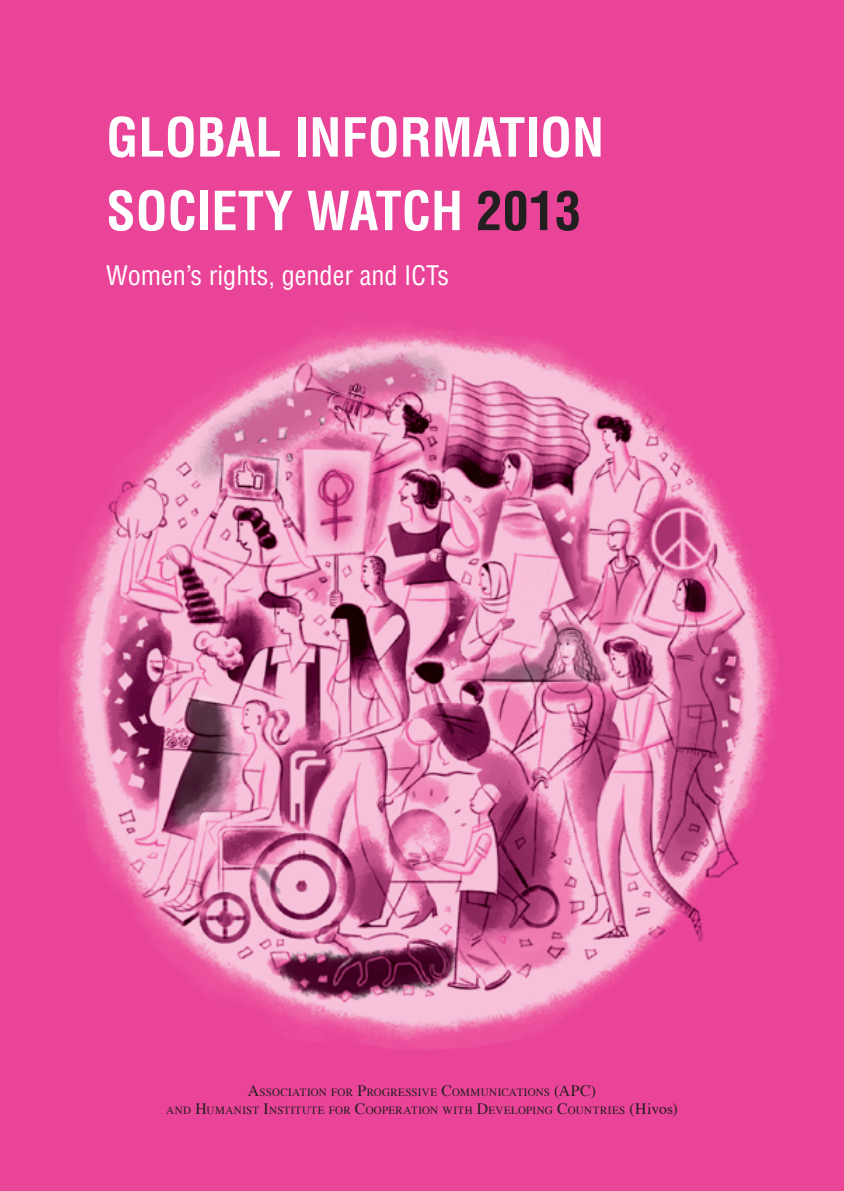
<style>
.page{position:relative;width:844px;height:1191px;background:#fff}
.page>*{position:absolute;margin:0;border:0;box-sizing:border-box;transform-origin:0 0}
.t1{font:700 condensed 52.5px/73.5px "Helvetica";color:#fff}
.t2{font:condensed 26.25px "Helvetica";color:#fff}
.t3{font:11.03px/18.9px "Times";letter-spacing:.035em;color:#231f20;text-align:center}
.s1{color:#231f20}
.s2{font-size:15.75px}
</style>
<div class="page">
<img style="left:0;top:0;width:843px;height:1191px">
<h1 class="t1" style="left:106px;top:100px;width:499px">GLOBAL INFORMATION<br>SOCIETY WATCH <span class="s1">2013</span></h1>
<h2 class="t2" style="left:106px;top:259px;width:344px">Women’s rights, gender and ICTs</h2>
<p class="t3" style="left:166px;top:1081px;width:513px"><span class="s2">A</span>SSOCIATION FOR <span class="s2">P</span>ROGRESSIVE <span class="s2">C</span>OMMUNICATIONS <span class="s2">(APC)<br></span>AND <span class="s2">H</span>UMANIST <span class="s2">I</span>NSTITUTE FOR <span class="s2">C</span>OOPERATION WITH <span class="s2">D</span>EVELOPING <span class="s2">C</span>OUNTRIES <span class="s2">(</span><span class="s2">Hivos</span><span class="s2">)</span></p>
</div>
